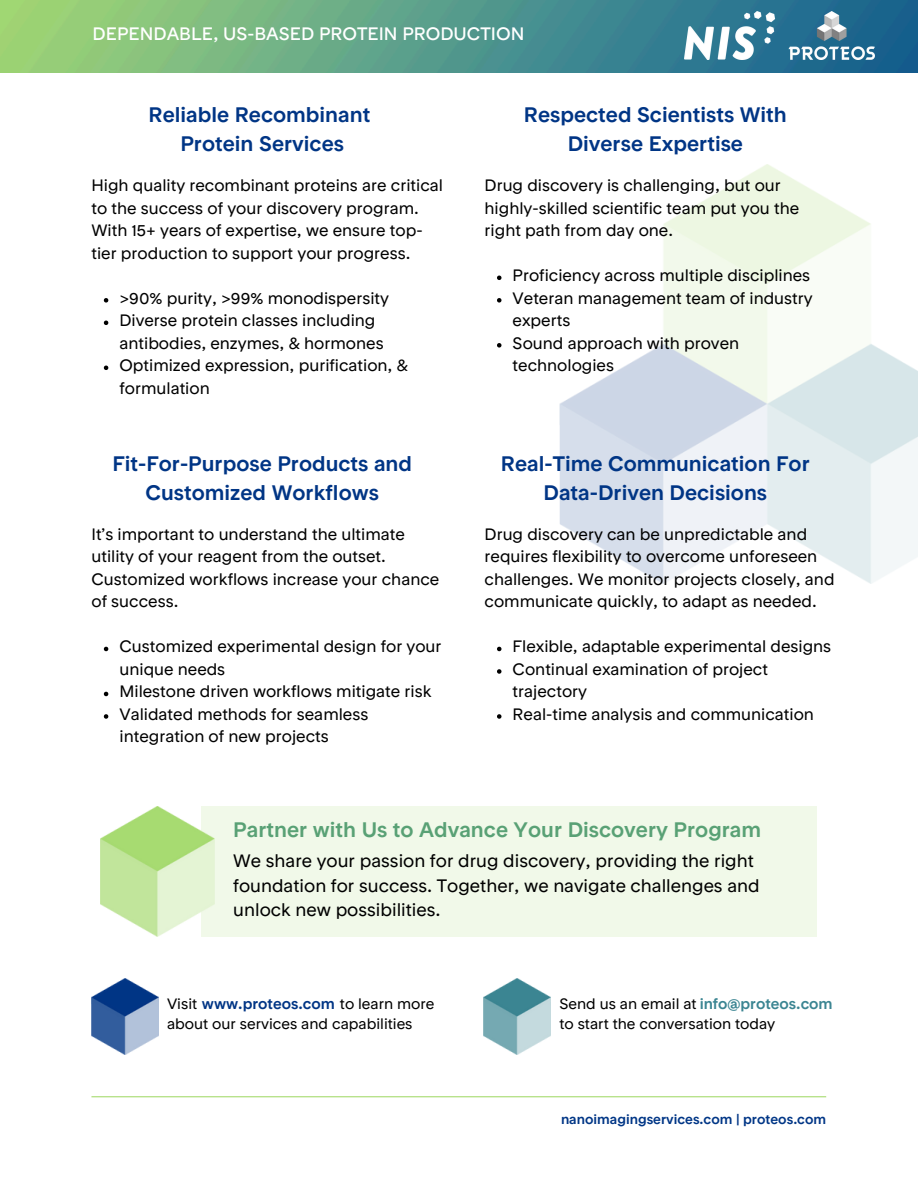
<style>
.page{position:relative;width:918px;height:1188px;background:#fff}
.page>*{position:absolute;margin:0;border:0;box-sizing:border-box;transform-origin:0 0}
.t1{font:500 21px/29.2px "RT Rondelle";color:#003585;text-align:center}
.t2{font:500 21px "RT Rondelle";color:#59a175}
.t3{font:18px/24.8px "RT Rondelle";color:#000}
.t4{font:18px "RT Rondelle";color:#fff}
.t5{font:16.5px/22.5px "RT Rondelle";color:#000}
.t6{font:15px/20.2px "RT Rondelle";color:#000}
.t7{font:500 13.5px "RT Rondelle";color:#003686}
.s1{font-weight:500;color:#003585}
.s2{font-weight:500;color:#3b8592}
</style>
<div class="page">
<hr style="left:91px;top:1096px;width:735px;height:1px;background:#a7db71">
<img style="left:0;top:0;width:918px;height:73px">
<div style="left:202px;top:806px;width:615px;height:131px;background:#f1f9e9"></div>
<img style="left:101px;top:806px;width:114px;height:131px">
<img style="left:92px;top:978px;width:66px;height:77px">
<img style="left:484px;top:978px;width:66px;height:77px">
<img style="left:559px;top:165px;width:359px;height:418px">
<svg style="left:104px;top:298px;width:4px;height:5px"></svg>
<svg style="left:104px;top:321px;width:4px;height:4px"></svg>
<svg style="left:104px;top:366px;width:4px;height:4px"></svg>
<svg style="left:497px;top:276px;width:4px;height:4px"></svg>
<svg style="left:497px;top:298px;width:4px;height:5px"></svg>
<svg style="left:497px;top:343px;width:4px;height:5px"></svg>
<svg style="left:104px;top:647px;width:4px;height:4px"></svg>
<svg style="left:104px;top:692px;width:4px;height:4px"></svg>
<svg style="left:104px;top:714px;width:4px;height:5px"></svg>
<svg style="left:497px;top:647px;width:4px;height:4px"></svg>
<svg style="left:497px;top:669px;width:4px;height:5px"></svg>
<svg style="left:497px;top:714px;width:4px;height:5px"></svg>
<img style="left:684px;top:11px;width:190px;height:49px">
<p class="t4" style="left:93px;top:26px;width:433px">DEPENDABLE, US-BASED PROTEIN PRODUCTION</p>
<p class="t1" style="left:149px;top:102px;width:223px">Reliable Recombinant<br>Protein Services</p>
<h2 class="t5" style="left:91px;top:176px;width:353px">High quality recombinant proteins are critical to the success of your discovery program.<br>With 15+ years of expertise, we ensure top&shy;tier production to support your progress.</h2>
<h1 class="t5" style="left:120px;top:288px;width:271px">&gt;90% purity, &gt;99% monodispersity</h1>
<h3 class="t5" style="left:120px;top:311px;width:266px">Diverse protein classes including antibodies, enzymes, &amp; hormones</h3>
<p class="t5" style="left:120px;top:356px;width:290px">Optimized expression, purification, &amp; formulation</p>
<p class="t1" style="left:112px;top:451px;width:301px">Fit-For-Purpose Products and<br>Customized Workflows</p>
<p class="t5" style="left:91px;top:524px;width:349px">It’s important to understand the ultimate utility of your reagent from the outset.<br>Customized workflows increase your chance of success.</p>
<h1 class="t5" style="left:120px;top:637px;width:324px">Customized experimental design for your unique needs</h1>
<p class="t5" style="left:120px;top:682px;width:314px">Milestone driven workflows mitigate risk</p>
<h3 class="t5" style="left:120px;top:704px;width:250px">Validated methods for seamless integration of new projects</h3>
<p class="t1" style="left:524px;top:102px;width:264px">Respected Scientists With<br>Diverse Expertise</p>
<p class="t5" style="left:485px;top:176px;width:316px">Drug discovery is challenging, but our highly-skilled scientific team put you the right path from day one.</p>
<h1 class="t5" style="left:513px;top:266px;width:299px">Proficiency across multiple disciplines</h1>
<h3 class="t5" style="left:513px;top:288px;width:302px">Veteran management team of industry experts</h3>
<p class="t5" style="left:513px;top:333px;width:228px">Sound approach with proven technologies</p>
<p class="t1" style="left:501px;top:451px;width:310px">Real-Time Communication For<br>Data-Driven Decisions</p>
<p class="t5" style="left:485px;top:524px;width:351px">Drug discovery can be unpredictable and requires flexibility to overcome unforeseen challenges. We monitor projects closely, and communicate quickly, to adapt as needed.</p>
<p class="t5" style="left:513px;top:637px;width:320px">Flexible, adaptable experimental designs</p>
<h1 class="t5" style="left:513px;top:659px;width:257px">Continual examination of project trajectory</h1>
<h3 class="t5" style="left:513px;top:704px;width:303px">Real-time analysis and communication</h3>
<p class="t2" style="left:233px;top:821px;width:530px">Partner with Us to Advance Your Discovery Program</p>
<p class="t3" style="left:233px;top:850px;width:528px">We share your passion for drug discovery, providing the right foundation for success. Together, we navigate challenges and unlock new possibilities.</p>
<p class="t6" style="left:167px;top:995px;width:269px">Visit <span class="s1">www.proteos.com</span> to learn more about our services and capabilities</p>
<h1 class="t6" style="left:559px;top:995px;width:275px">Send us an email at <span class="s2">info@proteos.com </span>to start the conversation today</h1>
<p class="t7" style="left:561px;top:1114px;width:267px">nanoimagingservices.com | proteos.com</p>
</div>
